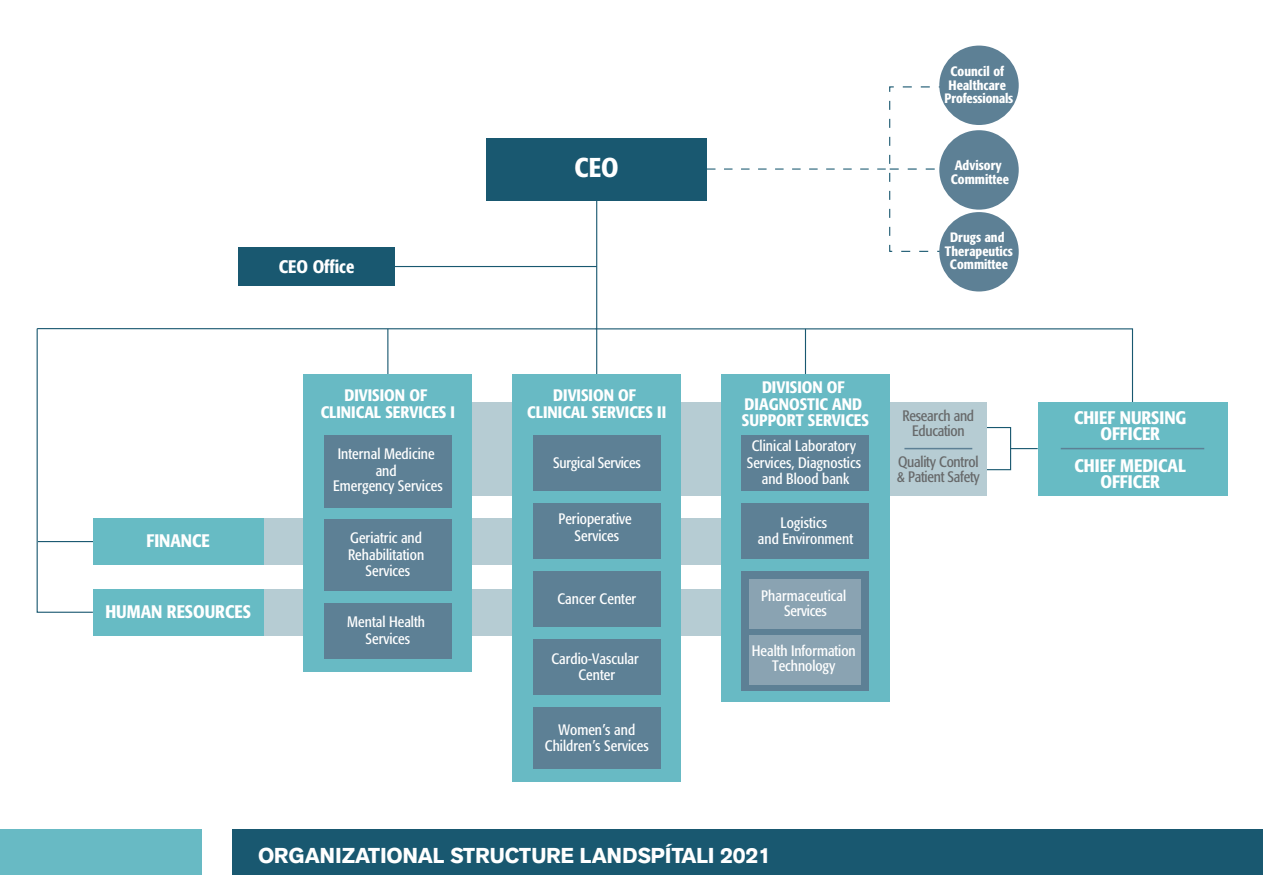
<style>
.page{position:relative;width:1263px;height:893px;background:#fff}
.page>*{position:absolute;margin:0;border:0;box-sizing:border-box;transform-origin:0 0}
.t1{font:500 condensed 27px "Formata";color:#fff}
.t2{font:700 21.3px "Akzid Grtsk Next";color:#fff}
.t3{font:500 condensed 18px/16.5px "Formata";color:#fff;text-align:center}
.t4{font:500 condensed 16.5px/16.5px "Formata";color:#fff;text-align:center}
.t5{font:condensed 15px/16.5px "Formata";letter-spacing:.005em;color:#fff;text-align:center}
.t6{font:condensed 15px/15px "Formata";letter-spacing:-.015em;color:#67696a;text-align:center}
.t7{font:condensed 15px "Formata";letter-spacing:-.015em;color:#fff}
.t8{font:500 condensed 13.5px/13.5px "Formata";letter-spacing:.005em;color:#fff;text-align:center}
</style>
<div class="page">
<div style="left:0;top:829px;width:201px;height:46px;background:#68bac4"></div>
<div style="left:233px;top:829px;width:1030px;height:46px;background:#195870"></div>
<svg style="left:707px;top:168px;width:228px;height:2px"></svg>
<hr style="left:37px;top:328px;width:560px;height:1px;background:#195870">
<div style="left:304px;top:402px;width:683px;height:93px;background:#b6ccd3"></div>
<div style="left:486px;top:138px;width:221px;height:62px;background:#195870"></div>
<hr style="left:596px;top:196px;width:1px;height:209px;background:#195870">
<hr style="left:387px;top:329px;width:1px;height:73px;background:#195870">
<svg style="left:595px;top:328px;width:538px;height:74px"></svg>
<div style="left:939px;top:46px;width:80px;height:79px;background:#5d8095;border-radius:50%"></div>
<div style="left:939px;top:130px;width:80px;height:80px;background:#5d8095;border-radius:50%"></div>
<div style="left:939px;top:212px;width:80px;height:79px;background:#5d8095;border-radius:50%"></div>
<svg style="left:987px;top:427px;width:51px;height:44px"></svg>
<svg style="left:36px;top:328px;width:58px;height:285px"></svg>
<hr style="left:38px;top:541px;width:82px;height:1px;background:#195870">
<div style="left:260px;top:518px;width:614px;height:47px;background:#b6ccd3"></div>
<div style="left:260px;top:589px;width:614px;height:47px;background:#b6ccd3"></div>
<div style="left:304px;top:374px;width:168px;height:297px;background:#68bac4"></div>
<div style="left:512px;top:374px;width:169px;height:408px;background:#68bac4"></div>
<div style="left:533px;top:435px;width:127px;height:56px;background:#5d8095"></div>
<div style="left:533px;top:503px;width:127px;height:56px;background:#5d8095"></div>
<div style="left:533px;top:639px;width:127px;height:56px;background:#5d8095"></div>
<div style="left:533px;top:571px;width:127px;height:56px;background:#5d8095"></div>
<div style="left:533px;top:707px;width:127px;height:62px;background:#5d8095"></div>
<hr style="left:395px;top:266px;width:202px;height:1px;background:#195870">
<div style="left:1038px;top:402px;width:189px;height:93px;background:#67bbc4"></div>
<div style="left:93px;top:589px;width:170px;height:47px;background:#67bbc4"></div>
<div style="left:238px;top:247px;width:157px;height:39px;background:#195870"></div>
<div style="left:721px;top:374px;width:169px;height:328px;background:#68bac4"></div>
<div style="left:742px;top:435px;width:127px;height:56px;background:#5d8095"></div>
<div style="left:742px;top:504px;width:127px;height:55px;background:#5d8095"></div>
<div style="left:324px;top:519px;width:128px;height:72px;background:#5d8095"></div>
<div style="left:324px;top:435px;width:128px;height:73px;background:#5d8095"></div>
<div style="left:324px;top:603px;width:128px;height:56px;background:#5d8095"></div>
<div style="left:742px;top:571px;width:127px;height:120px;background:#5d8095"></div>
<div style="left:749px;top:579px;width:112px;height:50px;background:#8aa3b2"></div>
<div style="left:749px;top:635px;width:112px;height:50px;background:#8aa3b2"></div>
<div style="left:93px;top:518px;width:170px;height:47px;background:#67bbc4"></div>
<hr style="left:1061px;top:448px;width:143px;height:1px;background:#5d8095">
<hr style="left:904px;top:448px;width:68px;height:1px;background:#5d8095">
<p class="t3" style="left:279px;top:258px;width:77px">CEO Office</p>
<h1 class="t1" style="left:574px;top:151px;width:46px">CEO</h1>
<p class="t8" style="left:945px;top:64px;width:70px">Council of<br>Healthcare<br>Professionals</p>
<p class="t8" style="left:951px;top:159px;width:60px;text-align:left">Advisory<br>Committee</p>
<p class="t8" style="left:945px;top:231px;width:70px">Drugs and<br>Therapeutics<br>Committee</p>
<p class="t3" style="left:146px;top:533px;width:65px">FINANCE</p>
<p class="t3" style="left:105px;top:603px;width:147px">HUMAN RESOURCES</p>
<p class="t4" style="left:742px;top:379px;width:129px">DIVISION OF<br>DIAGNOSTIC AND<br>SUPPORT SERVICES</p>
<p class="t5" style="left:747px;top:438px;width:116px">Clinical Laboratory<br>Services, Diagnostics and Blood bank</p>
<p class="t5" style="left:780px;top:514px;width:48px">Logistics</p>
<p class="t4" style="left:321px;top:387px;width:136px">DIVISION OF<br>CLINICAL SERVICES I</p>
<p class="t4" style="left:527px;top:387px;width:140px">DIVISION OF<br>CLINICAL SERVICES II</p>
<p class="t5" style="left:338px;top:446px;width:98px">Internal Medicine and</p>
<p class="t5" style="left:333px;top:477px;width:111px">Emergency Services</p>
<p class="t7" style="left:553px;top:454px;width:89px">Surgical Services</p>
<p class="t5" style="left:558px;top:511px;width:75px">Perioperative<br>Services</p>
<p class="t5" style="left:350px;top:530px;width:73px">Geriatric and</p>
<p class="t5" style="left:758px;top:531px;width:97px">and Environment</p>
<p class="t5" style="left:348px;top:546px;width:78px">Rehabilitation<br>Services</p>
<p class="t5" style="left:347px;top:614px;width:79px">Mental Health<br>Services</p>
<p class="t5" style="left:557px;top:590px;width:80px">Cancer Center</p>
<p class="t5" style="left:551px;top:650px;width:89px">Cardio-Vascular<br>Center</p>
<p class="t5" style="left:545px;top:721px;width:105px">Women’s and<br>Children’s Services</p>
<p class="t5" style="left:761px;top:588px;width:86px;line-height:15px">Pharmaceutical<br>Services</p>
<p class="t5" style="left:752px;top:644px;width:105px;line-height:15px">Health Information<br>Technology</p>
<p class="t6" style="left:902px;top:409px;width:73px">Research and<br>Education</p>
<p class="t6" style="left:897px;top:455px;width:84px;text-align:left">Quality Control &amp; Patient Safety</p>
<h2 class="t2" style="left:258px;top:842px;width:515px">ORGANIZATIONAL STRUCTURE LANDSPÍTALI 2021</h2>
<p class="t3" style="left:1074px;top:409px;width:114px">CHIEF NURSING<br>OFFICER</p>
<p class="t3" style="left:1074px;top:457px;width:113px">CHIEF MEDICAL<br>OFFICER</p>
</div>
